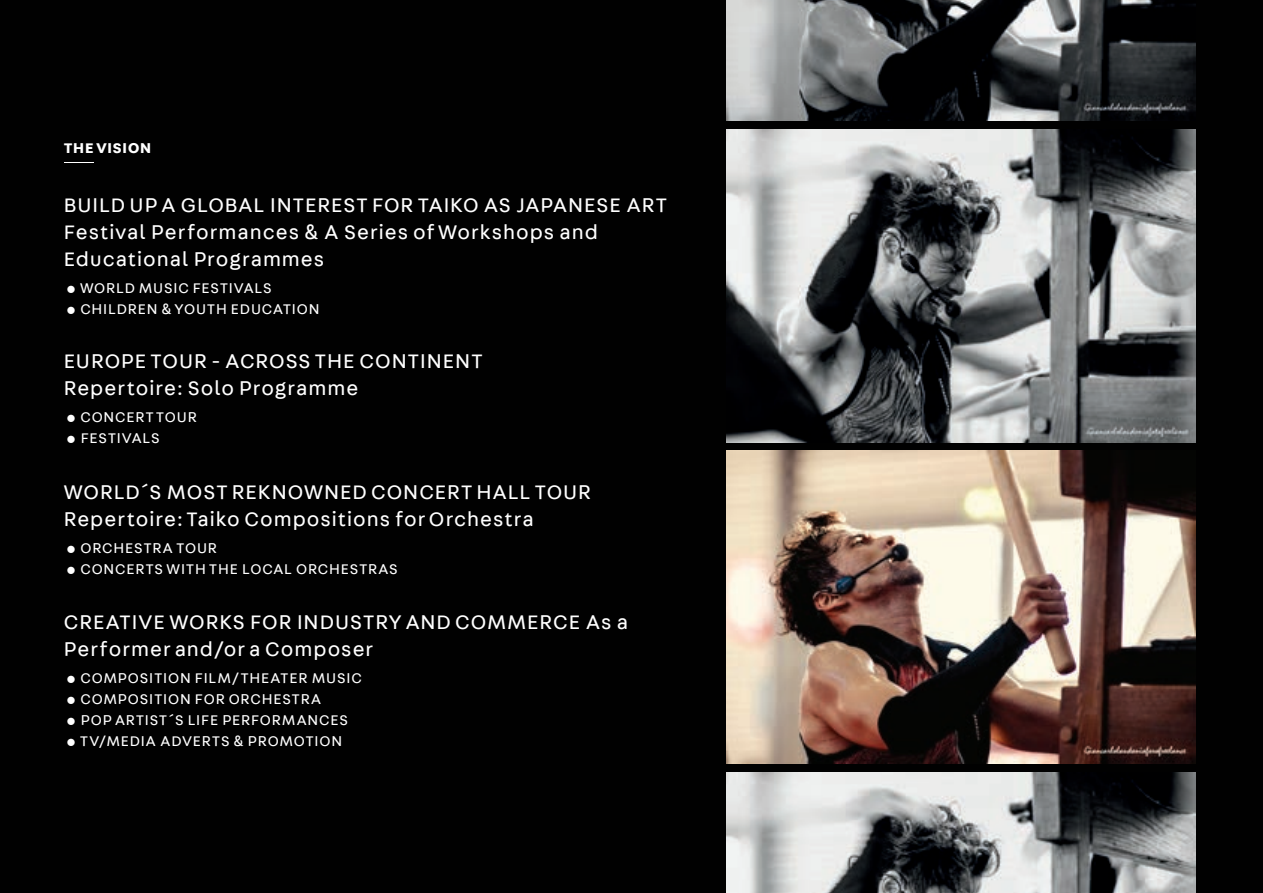
<style>
.page{position:relative;width:1263px;height:893px;background:#010101}
.page>*{position:absolute;margin:0;border:0;box-sizing:border-box;transform-origin:0 0}
.t1{font:21px/27px "Fabriga";letter-spacing:.045em;color:#fff}
.t2{font:15px "Fabriga";letter-spacing:.055em;color:#fff}
.t3{font:700 15px "Fabriga";letter-spacing:.055em;color:#fff}
</style>
<div class="page">
<img style="left:726px;top:129px;width:470px;height:313px">
<img style="left:726px;top:772px;width:470px;height:121px">
<img style="left:726px;top:451px;width:470px;height:313px">
<img style="left:726px;top:0;width:470px;height:121px">
<hr style="left:64px;top:162px;width:30px;height:1px;background:#fff">
<p class="t3" style="left:64px;top:138px;width:89px">THE VISION</p>
<p class="t1" style="left:64px;top:191px;width:605px">BUILD UP A GLOBAL INTEREST FOR TAIKO AS JAPANESE ART<br>Festival Performances &amp; A Series of Workshops and<br>Educational Programmes</p>
<p class="t2" style="left:64px;top:279px;width:209px">• WORLD MUSIC FESTIVALS</p>
<p class="t2" style="left:64px;top:300px;width:257px">• CHILDREN &amp; YOUTH EDUCATION</p>
<p class="t1" style="left:64px;top:347px;width:421px">EUROPE TOUR - ACROSS THE CONTINENT<br>Repertoire: Solo Programme</p>
<p class="t2" style="left:64px;top:408px;width:135px">• CONCERT TOUR</p>
<p class="t2" style="left:64px;top:429px;width:97px">• FESTIVALS</p>
<p class="t1" style="left:64px;top:477px;width:529px">WORLD´S MOST REKNOWNED CONCERT HALL TOUR<br>Repertoire: Taiko Compositions for Orchestra</p>
<p class="t2" style="left:64px;top:538px;width:155px">• ORCHESTRA TOUR</p>
<p class="t2" style="left:64px;top:559px;width:335px">• CONCERTS WITH THE LOCAL ORCHESTRAS</p>
<p class="t1" style="left:64px;top:608px;width:566px">CREATIVE WORKS FOR INDUSTRY AND COMMERCE As a<br>Performer and/or a Composer</p>
<p class="t2" style="left:64px;top:668px;width:300px">• COMPOSITION FILM/ THEATER MUSIC</p>
<p class="t2" style="left:64px;top:689px;width:259px">• COMPOSITION FOR ORCHESTRA</p>
<p class="t2" style="left:64px;top:710px;width:286px">• POP ARTIST´S LIFE PERFORMANCES</p>
<p class="t2" style="left:64px;top:731px;width:280px">• TV/MEDIA ADVERTS &amp; PROMOTION</p>
</div>
